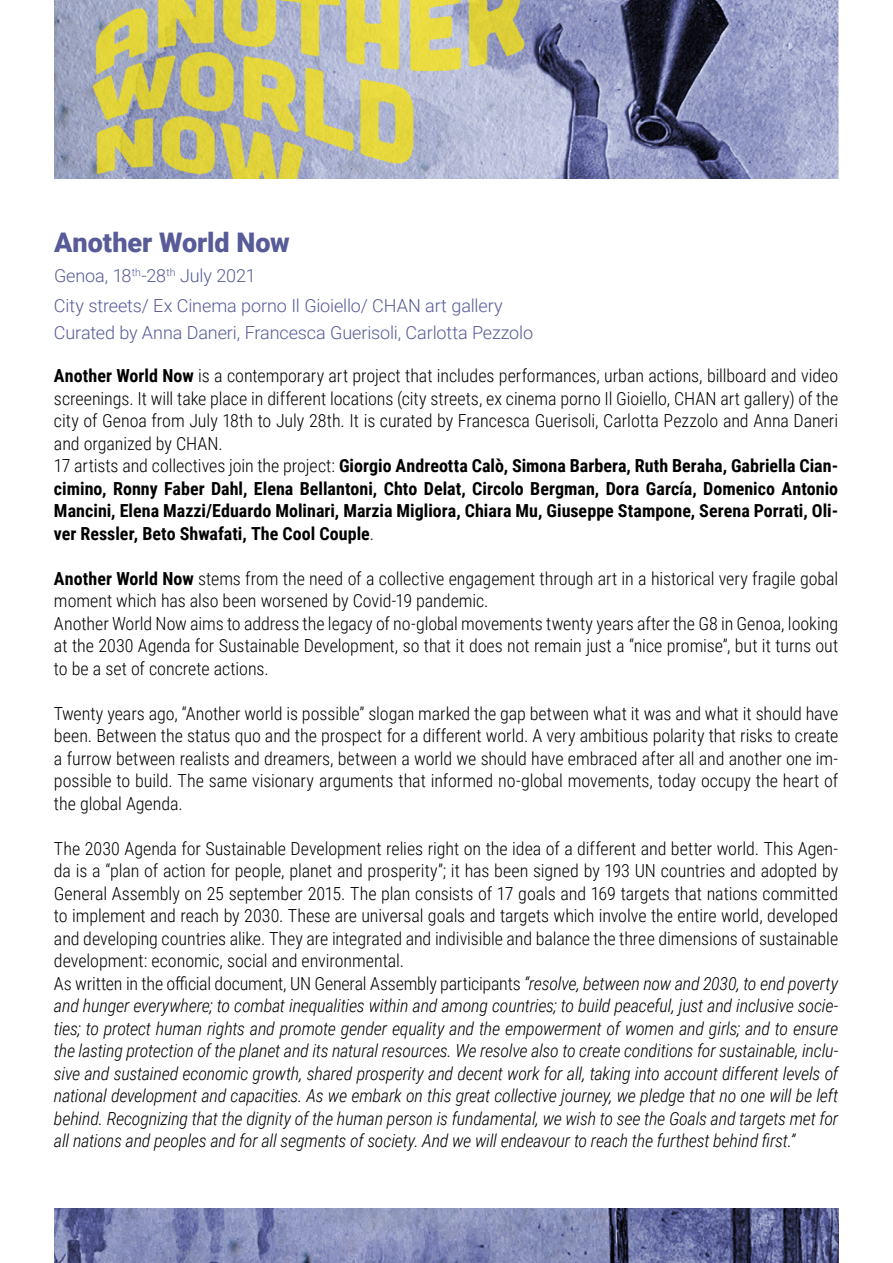
<style>
.page{position:relative;width:893px;height:1263px;background:#fff}
.page>*{position:absolute;margin:0;border:0;box-sizing:border-box;transform-origin:0 0}
.t1{font:900 27px "Roboto";color:#575b98}
.t2{font:300 18px/22.5px "Roboto Condensed";letter-spacing:-.005em;color:#000}
.t3{font:italic 300 18px/22.5px "Roboto Condensed";letter-spacing:-.015em;color:#000}
.t4{font:300 18px/30px "Roboto";letter-spacing:-.005em;color:#575b98}
.s1{font-weight:700}
.s2{font-style:normal}
</style>
<div class="page">
<img style="left:55px;top:0;width:783px;height:178px">
<img style="left:54px;top:1209px;width:784px;height:54px">
<h1 class="t1" style="left:54px;top:223px;width:237px">Another World Now</h1>
<p class="t4" style="left:54px;top:259px;width:450px">Genoa, 18<sup>th</sup>-28<sup>th</sup> July 2021<br>City streets/ Ex Cinema porno Il Gioiello/ CHAN art gallery</p>
<p class="t4" style="left:54px;top:316px;width:481px">Curated by Anna Daneri, Francesca Guerisoli, Carlotta Pezzolo</p>
<p class="t2" style="left:54px;top:364px;width:786px"><span class="s1">Another World Now</span> is a contemporary art project that includes performances, urban actions, billboard and video screenings. It will take place in different locations (city streets, ex cinema porno Il Gioiello, CHAN art gallery) of the city of Genoa from July 18th to July 28th. It is curated by Francesca Guerisoli, Carlotta Pezzolo and Anna Daneri and organized by CHAN.<br>17 artists and collectives join the project: <span class="s1">Giorgio Andreotta Calò, Simona Barbera, Ruth Beraha, Gabriella Cian&shy;cimino, Ronny Faber Dahl, Elena Bellantoni, Chto Delat, Circolo Bergman, Dora García, Domenico Antonio Mancini, Elena Mazzi/Eduardo Molinari, Marzia Migliora, Chiara Mu, Giuseppe Stampone, Serena Porrati, Oli&shy;ver Ressler, Beto Shwafati, The Cool Couple</span>.</p>
<p class="t2" style="left:54px;top:566px;width:786px"><span class="s1">Another World Now</span> stems from the need of a collective engagement through art in a historical very fragile gobal moment which has also been worsened by Covid-19 pandemic.<br>Another World Now aims to address the legacy of no-global movements twenty years after the G8 in Genoa, looking at the 2030 Agenda for Sustainable Development, so that it does not remain just a “nice promise”, but it turns out to be a set of concrete actions.</p>
<p class="t2" style="left:54px;top:701px;width:786px;text-align:justify">Twenty years ago, “Another world is possible” slogan marked the gap between what it was and what it should have been. Between the status quo and the prospect for a different world. A very ambitious polarity that risks to create a furrow between realists and dreamers, between a world we should have embraced after all and another one im&shy;possible to build. The same visionary arguments that informed no-global movements, today occupy the heart of the global Agenda.</p>
<p class="t3" style="left:54px;top:836px;width:786px"><span class="s2">The 2030 Agenda for Sustainable Development relies right on the idea of a different and better world. This Agen&shy;da is a “plan of action for people, planet and prosperity”; it has been signed by 193 UN countries and adopted by General Assembly on 25 september 2015. The plan consists of 17 goals and 169 targets that nations committed to implement and reach by 2030. These are universal goals and targets which involve the entire world, developed and developing countries alike. They are integrated and indivisible and balance the three dimensions of sustainable development: economic, social and environmental.<br>As written in the official document, UN General Assembly participants</span> “resolve, between now and 2030, to end poverty and hunger everywhere; to combat inequalities within and among countries; to build peaceful, just and inclusive socie&shy;ties; to protect human rights and promote gender equality and the empowerment of women and girls; and to ensure the lasting protection of the planet and its natural resources. We resolve also to create conditions for sustainable, inclu&shy;sive and sustained economic growth, shared prosperity and decent work for all, taking into account different levels of national development and capacities. As we embark on this great collective journey, we pledge that no one will be left behind. Recognizing that the dignity of the human person is fundamental, we wish to see the Goals and targets met for all nations and peoples and for all segments of society. And we will endeavour to reach the furthest behind first.”</p>
</div>
